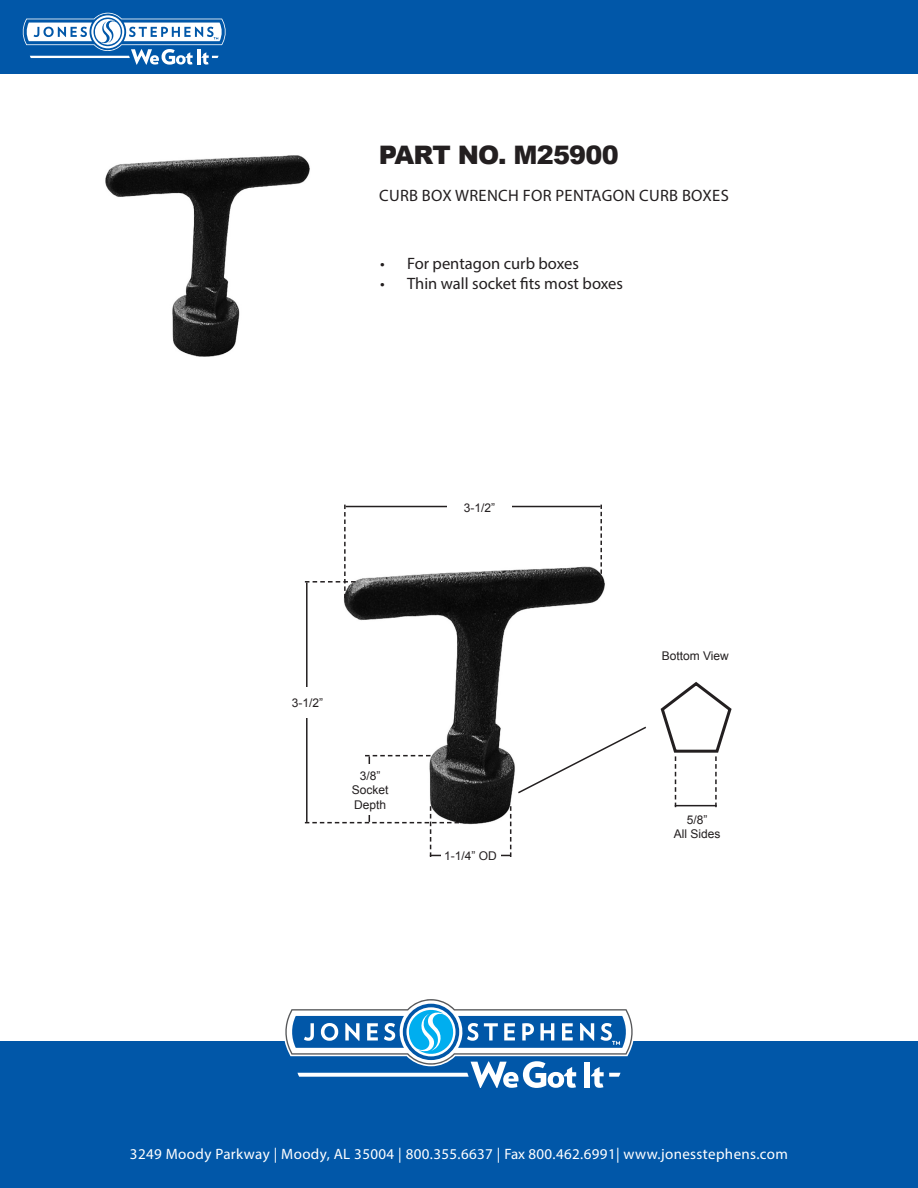
<style>
.page{position:relative;width:918px;height:1188px;background:#fff}
.page>*{position:absolute;margin:0;border:0;box-sizing:border-box;transform-origin:0 0}
.t1{font:900 25.5px "Arial";letter-spacing:-.03em;color:#231f20}
.t2{font:16.5px "Myriad Pro";color:#231f20}
.t3{font:16.5px "Myriad Pro";letter-spacing:.02em;color:#231f20}
.t4{font:15px "Myriad Pro";letter-spacing:.025em;color:#fff}
.t5{font:12px/14.4px "Arial";color:#231f20}
</style>
<div class="page">
<img style="left:343px;top:566px;width:262px;height:268px">
<div style="left:0;top:1041px;width:918px;height:147px;background:#0157a8"></div>
<svg style="left:284px;top:999px;width:350px;height:89px"></svg>
<div style="left:0;top:0;width:918px;height:73px;background:#0157a8"></div>
<svg style="left:22px;top:13px;width:204px;height:52px"></svg>
<img style="left:105px;top:155px;width:205px;height:202px">
<svg style="left:510px;top:806px;width:1px;height:51px"></svg>
<svg style="left:365px;top:755px;width:66px;height:1px"></svg>
<svg style="left:600px;top:505px;width:2px;height:76px"></svg>
<svg style="left:305px;top:806px;width:154px;height:51px"></svg>
<svg style="left:305px;top:505px;width:51px;height:93px"></svg>
<hr style="left:430px;top:855px;width:81px;height:1px;background:#231f20">
<hr style="left:306px;top:583px;width:2px;height:239px;background:#231f20">
<hr style="left:369px;top:756px;width:1px;height:66px;background:#231f20">
<hr style="left:346px;top:506px;width:254px;height:1px;background:#231f20">
<div style="left:441px;top:846px;width:60px;height:19px;background:#fff"></div>
<div style="left:276px;top:687px;width:64px;height:30px;background:#fff"></div>
<div style="left:338px;top:765px;width:64px;height:50px;background:#fff"></div>
<div style="left:447px;top:492px;width:64px;height:30px;background:#fff"></div>
<svg style="left:660px;top:681px;width:72px;height:126px"></svg>
<svg style="left:516px;top:725px;width:130px;height:70px"></svg>
<p class="t1" style="left:379px;top:136px;width:241px">PART NO. M25900</p>
<p class="t3" style="left:379px;top:185px;width:351px">CURB BOX WRENCH FOR PENTAGON CURB BOXES</p>
<p class="t2" style="left:380px;top:254px;width:200px">• For pentagon curb boxes</p>
<p class="t2" style="left:380px;top:274px;width:244px">• Thin wall socket fits most boxes</p>
<p class="t5" style="left:464px;top:500px;width:33px">3-1/2”</p>
<p class="t5" style="left:292px;top:695px;width:33px">3-1/2”</p>
<p class="t5" style="left:360px;top:769px;width:22px">3/8”</p>
<p class="t5" style="left:352px;top:783px;width:38px">Socket<br>Depth</p>
<p class="t5" style="left:444px;top:849px;width:54px">1-1/4” OD</p>
<p class="t5" style="left:662px;top:649px;width:69px">Bottom View</p>
<p class="t5" style="left:687px;top:813px;width:22px">5/8”</p>
<p class="t5" style="left:674px;top:827px;width:48px">All Sides</p>
<p class="t4" style="left:130px;top:1145px;width:660px">3249 Moody Parkway | Moody, AL 35004 | 800.355.6637 | Fax 800.462.6991| www.jonesstephens.com</p>
</div>
